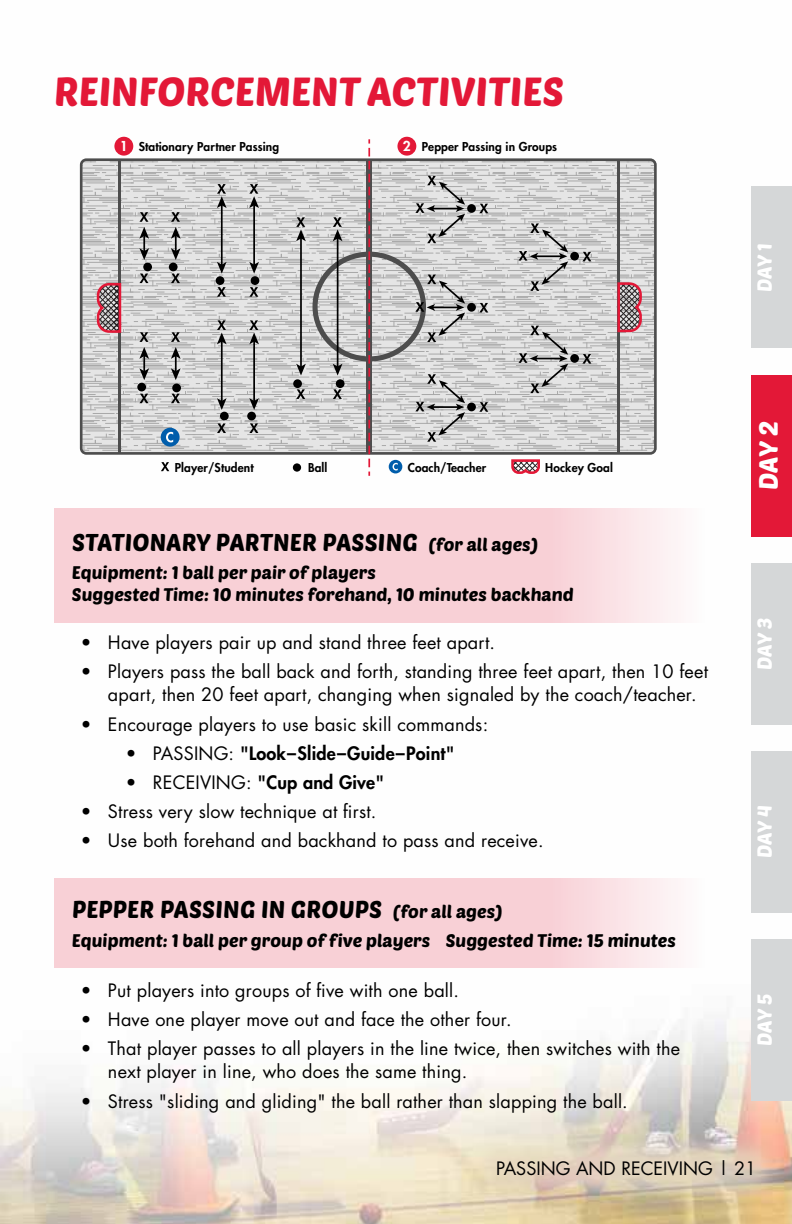
<style>
.page{position:relative;width:792px;height:1224px;background:#fff}
.page>*{position:absolute;margin:0;border:0;box-sizing:border-box;transform-origin:0 0}
.t1{font:40px "Poetsen One";color:#e31837}
.t2{font:26px "Poetsen One";color:#fff}
.t3{font:24px "Poetsen One";letter-spacing:.01em;color:#000}
.t4{font:20px "Poetsen One";letter-spacing:-.015em;color:#fff}
.t5{font:18px/23px "Futura";letter-spacing:.01em;color:#000}
.t6{font:18px/21.6px "Poetsen One";color:#000}
.t7{font:800 18px "Futura";letter-spacing:.01em;color:#000}
.t8{font:800 12px "Futura";letter-spacing:.01em;color:#000}
.s1{font-size:13.4px;color:#fff}
.s2{font-size:18px}
.s3{font-weight:400}
</style>
<div class="page">
<img style="left:0;top:136px;width:792px;height:1088px">
<div style="left:752px;top:186px;width:40px;height:162px;background:#d5d7d8"></div>
<div style="left:752px;top:563px;width:40px;height:162px;background:#d5d7d8"></div>
<div style="left:752px;top:751px;width:40px;height:162px;background:#d5d7d8"></div>
<div style="left:752px;top:939px;width:40px;height:162px;background:#d5d7d8"></div>
<div style="left:752px;top:375px;width:40px;height:162px;background:#e31837"></div>
<div style="left:472px;top:1135px;width:306px;height:66px;background:#e5d5bc;opacity:.6"></div>
<svg style="left:81px;top:160px;width:574px;height:293px;background:#d3d3d3"></svg>
<div style="left:80px;top:158px;width:577px;height:297px;border:3px solid #4d4d4d;border-radius:5px"></div>
<svg style="left:366px;top:160px;width:6px;height:293px"></svg>
<hr style="left:119px;top:160px;width:2px;height:293px;background:#4d4d4d">
<hr style="left:617px;top:160px;width:3px;height:293px;background:#4d4d4d">
<div style="left:313px;top:252px;width:113px;height:109px;border:5px solid #4d4d4d;border-radius:50%"></div>
<svg style="left:616px;top:281px;width:27px;height:52px"></svg>
<svg style="left:96px;top:282px;width:27px;height:52px"></svg>
<svg style="left:161px;top:462px;width:8px;height:9px"></svg>
<svg style="left:389px;top:460px;width:13px;height:13px"></svg>
<svg style="left:393px;top:463px;width:5px;height:7px"></svg>
<svg style="left:510px;top:458px;width:31px;height:17px"></svg>
<div style="left:293px;top:463px;width:8px;height:9px;background:#000;border-radius:50%"></div>
<svg style="left:161px;top:428px;width:19px;height:19px"></svg>
<svg style="left:166px;top:432px;width:7px;height:10px"></svg>
<div style="left:114px;top:137px;width:19px;height:19px;background:#e31837;border-radius:50%"></div>
<div style="left:397px;top:137px;width:19px;height:19px;background:#e31837;border-radius:50%"></div>
<svg style="left:139px;top:394px;width:9px;height:9px"></svg>
<div style="left:137px;top:383px;width:9px;height:8px;background:#000;border-radius:50%"></div>
<svg style="left:139px;top:332px;width:10px;height:48px"></svg>
<svg style="left:139px;top:274px;width:9px;height:9px"></svg>
<div style="left:143px;top:263px;width:9px;height:8px;background:#000;border-radius:50%"></div>
<svg style="left:139px;top:212px;width:10px;height:48px"></svg>
<svg style="left:171px;top:274px;width:9px;height:9px"></svg>
<div style="left:169px;top:263px;width:9px;height:8px;background:#000;border-radius:50%"></div>
<svg style="left:171px;top:212px;width:10px;height:48px"></svg>
<svg style="left:217px;top:287px;width:9px;height:10px"></svg>
<div style="left:216px;top:276px;width:8px;height:9px;background:#000;border-radius:50%"></div>
<hr style="left:221px;top:205px;width:2px;height:60px;background:#000">
<svg style="left:217px;top:262px;width:10px;height:12px"></svg>
<svg style="left:217px;top:184px;width:10px;height:24px"></svg>
<svg style="left:171px;top:394px;width:9px;height:9px"></svg>
<div style="left:172px;top:384px;width:9px;height:8px;background:#000;border-radius:50%"></div>
<svg style="left:171px;top:332px;width:10px;height:48px"></svg>
<svg style="left:217px;top:423px;width:9px;height:10px"></svg>
<div style="left:220px;top:412px;width:9px;height:8px;background:#000;border-radius:50%"></div>
<hr style="left:221px;top:341px;width:2px;height:61px;background:#000">
<svg style="left:217px;top:398px;width:10px;height:12px"></svg>
<svg style="left:217px;top:320px;width:10px;height:24px"></svg>
<svg style="left:249px;top:287px;width:9px;height:10px"></svg>
<div style="left:251px;top:276px;width:8px;height:9px;background:#000;border-radius:50%"></div>
<hr style="left:253px;top:205px;width:2px;height:60px;background:#000">
<svg style="left:249px;top:262px;width:10px;height:12px"></svg>
<svg style="left:249px;top:184px;width:10px;height:24px"></svg>
<svg style="left:249px;top:423px;width:9px;height:10px"></svg>
<div style="left:247px;top:412px;width:9px;height:8px;background:#000;border-radius:50%"></div>
<hr style="left:253px;top:341px;width:2px;height:61px;background:#000">
<svg style="left:249px;top:398px;width:10px;height:12px"></svg>
<svg style="left:249px;top:320px;width:10px;height:24px"></svg>
<svg style="left:296px;top:389px;width:9px;height:10px"></svg>
<div style="left:293px;top:379px;width:9px;height:9px;background:#000;border-radius:50%"></div>
<hr style="left:300px;top:238px;width:2px;height:129px;background:#000">
<svg style="left:296px;top:364px;width:10px;height:12px"></svg>
<svg style="left:296px;top:217px;width:10px;height:24px"></svg>
<svg style="left:333px;top:389px;width:9px;height:10px"></svg>
<div style="left:336px;top:379px;width:9px;height:9px;background:#000;border-radius:50%"></div>
<hr style="left:337px;top:238px;width:1px;height:129px;background:#000">
<svg style="left:333px;top:364px;width:9px;height:12px"></svg>
<svg style="left:333px;top:217px;width:9px;height:24px"></svg>
<svg style="left:368px;top:139px;width:2px;height:337px"></svg>
<svg style="left:479px;top:204px;width:9px;height:9px"></svg>
<div style="left:467px;top:204px;width:9px;height:9px;background:#000;border-radius:50%"></div>
<svg style="left:415px;top:176px;width:50px;height:67px;background:#bdbdbd"></svg>
<svg style="left:479px;top:303px;width:9px;height:10px"></svg>
<div style="left:467px;top:303px;width:9px;height:9px;background:#000;border-radius:50%"></div>
<svg style="left:415px;top:275px;width:50px;height:67px;background:#b1b1b1"></svg>
<svg style="left:582px;top:252px;width:9px;height:9px"></svg>
<div style="left:570px;top:252px;width:9px;height:9px;background:#000;border-radius:50%"></div>
<svg style="left:519px;top:223px;width:49px;height:68px;background:#bcbcbc"></svg>
<svg style="left:582px;top:354px;width:9px;height:10px"></svg>
<div style="left:570px;top:354px;width:9px;height:9px;background:#000;border-radius:50%"></div>
<svg style="left:519px;top:326px;width:49px;height:67px;background:#bcbcbc"></svg>
<svg style="left:479px;top:402px;width:9px;height:10px"></svg>
<div style="left:467px;top:403px;width:9px;height:8px;background:#000;border-radius:50%"></div>
<svg style="left:415px;top:374px;width:50px;height:68px;background:#bdbdbd"></svg>
<svg style="left:54px;top:509px;width:664px;height:114px;background:#f8d6db"></svg>
<svg style="left:54px;top:878px;width:664px;height:90px;background:#f8d6db"></svg>
<h1 class="t1" style="left:54px;top:66px;width:512px">REINFORCEMENT ACTIVITIES</h1>
<p class="t8" style="left:120px;top:139px;width:161px"><span class="s1">1</span> Stationary Partner Passing</p>
<p class="t8" style="left:403px;top:139px;width:156px"><span class="s1">2</span> Pepper Passing in Groups</p>
<p class="t4" style="left:752px;top:292px;width:51px;rotate:-90deg">DAY 1</p>
<p class="t8" style="left:175px;top:459px;width:80px">Player/Student</p>
<p class="t8" style="left:308px;top:459px;width:21px">Ball</p>
<p class="t8" style="left:408px;top:459px;width:80px">Coach/Teacher</p>
<p class="t8" style="left:545px;top:459px;width:69px">Hockey Goal</p>
<h3 class="t3" style="left:72px;top:527px;width:467px">STATIONARY PARTNER PASSING <span class="s2">(for all ages)</span></h3>
<p class="t6" style="left:72px;top:561px;width:503px">Equipment: 1 ball per pair of players<br>Suggested Time: 10 minutes forehand, 10 minutes backhand</p>
<p class="t5" style="left:81px;top:631px;width:416px">• Have players pair up and stand three feet apart.</p>
<p class="t5" style="left:108px;top:660px;width:602px;text-indent:-27px">• Players pass the ball back and forth, standing three feet apart, then 10 feet apart, then 20 feet apart, changing when signaled by the coach/teacher.</p>
<p class="t5" style="left:81px;top:712px;width:409px">• Encourage players to use basic skill commands:</p>
<p class="t7" style="left:126px;top:741px;width:330px"><span class="s3">• PASSING:</span> "Look–Slide–Guide–Point"</p>
<p class="t7" style="left:126px;top:770px;width:260px"><span class="s3">• RECEIVING:</span> "Cup and Give"</p>
<p class="t5" style="left:81px;top:799px;width:297px">• Stress very slow technique at first.</p>
<p class="t5" style="left:81px;top:828px;width:464px">• Use both forehand and backhand to pass and receive.</p>
<h3 class="t3" style="left:72px;top:894px;width:432px">PEPPER PASSING IN GROUPS <span class="s2">(for all ages)</span></h3>
<p class="t6" style="left:72px;top:929px;width:606px">Equipment: 1 ball per group of five players Suggested Time: 15 minutes</p>
<p class="t5" style="left:81px;top:979px;width:380px">• Put players into groups of five with one ball.</p>
<p class="t5" style="left:81px;top:1008px;width:432px">• Have one player move out and face the other four.</p>
<p class="t5" style="left:108px;top:1037px;width:574px;text-indent:-27px">• That player passes to all players in the line twice, then switches with the next player in line, who does the same thing.</p>
<p class="t5" style="left:81px;top:1089px;width:548px">• Stress "sliding and gliding" the ball rather than slapping the ball.</p>
<h2 class="t2" style="left:752px;top:490px;width:70px;rotate:-90deg">DAY 2</h2>
<p class="t4" style="left:752px;top:670px;width:54px;rotate:-90deg">DAY 3</p>
<p class="t4" style="left:752px;top:858px;width:55px;rotate:-90deg">DAY 4</p>
<p class="t4" style="left:752px;top:1046px;width:54px;rotate:-90deg">DAY 5</p>
<p class="t5" style="left:496px;top:1157px;width:262px">PASSING AND RECEIVING | 21</p>
</div>
